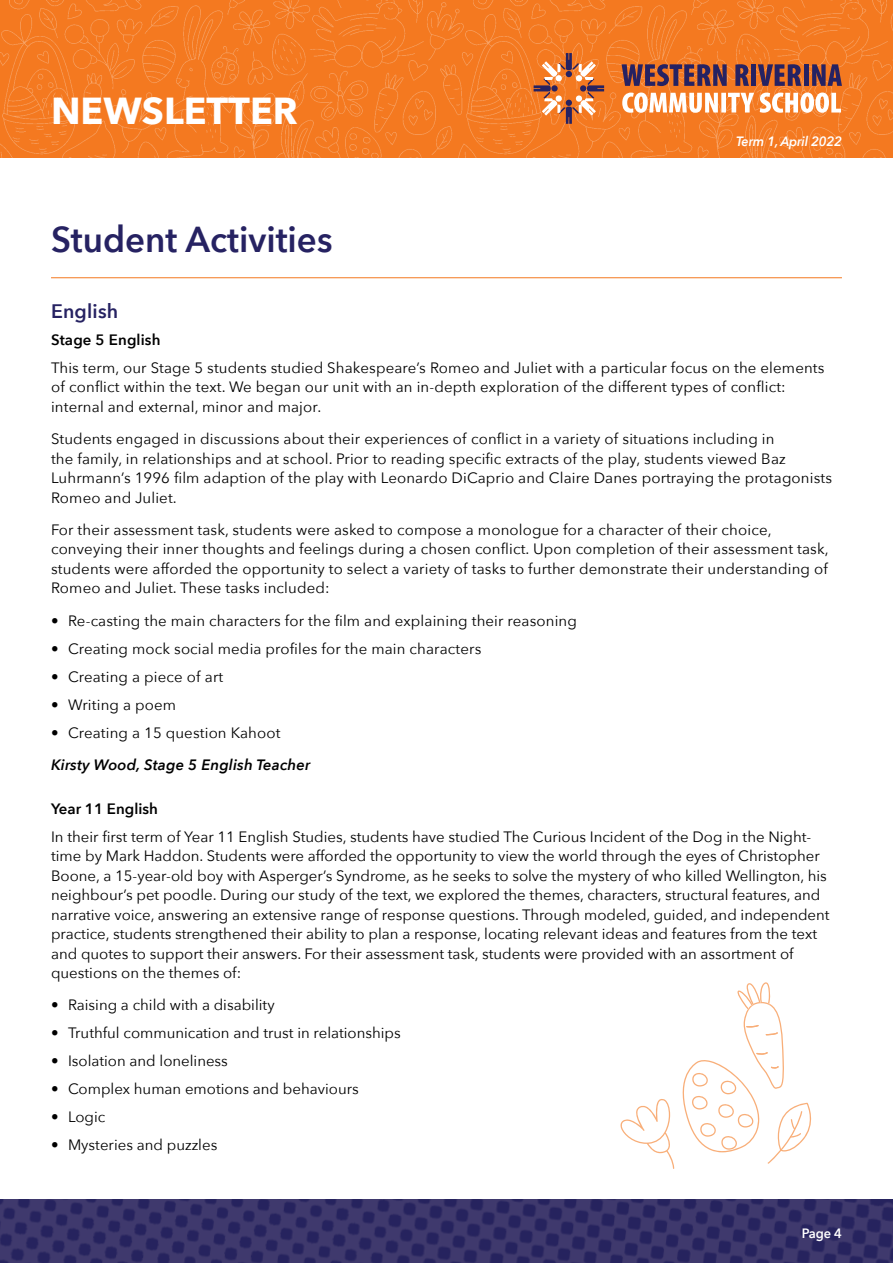
<style>
.page{position:relative;width:893px;height:1263px;background:#fff}
.page>*{position:absolute;margin:0;border:0;box-sizing:border-box;transform-origin:0 0}
.t1{font:700 37.5px "Avenir Next";color:#fff}
.t2{font:600 36px "Avenir Next";color:#262262}
.t3{font:600 19.5px "Avenir Next";letter-spacing:.01em;color:#262262}
.t4{font:15px/19.5px "Avenir Next";letter-spacing:.005em;color:#000}
.t5{font:italic 600 15px "Avenir Next";letter-spacing:.01em;color:#000}
.t6{font:600 15px "Avenir Next";color:#000}
.t7{font:italic 600 13.5px "Avenir Next";letter-spacing:-.01em;color:#fff;scale:.95 1}
.t8{font:600 13.5px "Avenir Next";color:#fff;scale:.95 1}
</style>
<div class="page">
<img style="left:0;top:1200px;width:893px;height:63px">
<img style="left:0;top:0;width:893px;height:157px">
<svg style="left:622px;top:93px;width:219px;height:20px"></svg>
<svg style="left:534px;top:53px;width:70px;height:71px;background:#dc834a"></svg>
<svg style="left:622px;top:64px;width:105px;height:22px;background:#77464a"></svg>
<svg style="left:735px;top:64px;width:14px;height:22px"></svg>
<div style="left:751px;top:64px;width:5px;height:22px;background:#262262"></div>
<svg style="left:758px;top:64px;width:43px;height:22px"></svg>
<div style="left:803px;top:64px;width:5px;height:22px;background:#262262"></div>
<svg style="left:812px;top:64px;width:30px;height:22px"></svg>
<hr style="left:51px;top:277px;width:791px;height:1px;background:#f47920">
<svg style="left:620px;top:1099px;width:54px;height:70px"></svg>
<svg style="left:682px;top:982px;width:130px;height:182px"></svg>
<h1 class="t1" style="left:51px;top:78px;width:248px">NEWSLETTER</h1>
<h2 class="t2" style="left:51px;top:209px;width:283px">Student Activities</h2>
<p class="t7" style="left:736px;top:130px;width:113px">Term 1, April 2022</p>
<h3 class="t3" style="left:51px;top:295px;width:69px">English</h3>
<p class="t6" style="left:51px;top:327px;width:111px">Stage 5 English</p>
<p class="t4" style="left:51px;top:357px;width:775px">This term, our Stage 5 students studied Shakespeare’s Romeo and Juliet with a particular focus on the elements of conflict within the text. We began our unit with an in-depth exploration of the different types of conflict: internal and external, minor and major.</p>
<p class="t4" style="left:51px;top:429px;width:783px">Students engaged in discussions about their experiences of conflict in a variety of situations including in<br>the family, in relationships and at school. Prior to reading specific extracts of the play, students viewed Baz Luhrmann’s 1996 film adaption of the play with Leonardo DiCaprio and Claire Danes portraying the protagonists Romeo and Juliet.</p>
<p class="t4" style="left:51px;top:519px;width:779px">For their assessment task, students were asked to compose a monologue for a character of their choice, conveying their inner thoughts and feelings during a chosen conflict. Upon completion of their assessment task, students were afforded the opportunity to select a variety of tasks to further demonstrate their understanding of Romeo and Juliet. These tasks included:</p>
<p class="t4" style="left:51px;top:610px;width:527px">• Re-casting the main characters for the film and explaining their reasoning</p>
<p class="t4" style="left:51px;top:638px;width:432px">• Creating mock social media profiles for the main characters</p>
<p class="t4" style="left:51px;top:666px;width:174px">• Creating a piece of art</p>
<p class="t4" style="left:51px;top:694px;width:127px">• Writing a poem</p>
<p class="t4" style="left:51px;top:722px;width:231px">• Creating a 15 question Kahoot</p>
<p class="t5" style="left:51px;top:752px;width:261px">Kirsty Wood, Stage 5 English Teacher</p>
<p class="t6" style="left:51px;top:795px;width:108px">Year 11 English</p>
<p class="t4" style="left:51px;top:826px;width:780px">In their first term of Year 11 English Studies, students have studied The Curious Incident of the Dog in the Night&shy;time by Mark Haddon. Students were afforded the opportunity to view the world through the eyes of Christopher Boone, a 15-year-old boy with Asperger’s Syndrome, as he seeks to solve the mystery of who killed Wellington, his neighbour’s pet poodle. During our study of the text, we explored the themes, characters, structural features, and narrative voice, answering an extensive range of response questions. Through modeled, guided, and independent practice, students strengthened their ability to plan a response, locating relevant ideas and features from the text and quotes to support their answers. For their assessment task, students were provided with an assortment of questions on the themes of:</p>
<p class="t4" style="left:51px;top:995px;width:225px">• Raising a child with a disability</p>
<p class="t4" style="left:51px;top:1023px;width:351px">• Truthful communication and trust in relationships</p>
<p class="t4" style="left:51px;top:1051px;width:178px">• Isolation and loneliness</p>
<p class="t4" style="left:51px;top:1079px;width:309px">• Complex human emotions and behaviours</p>
<p class="t4" style="left:51px;top:1107px;width:56px">• Logic</p>
<p class="t4" style="left:51px;top:1135px;width:168px">• Mysteries and puzzles</p>
<p class="t8" style="left:802px;top:1221px;width:44px">Page 4</p>
</div>
